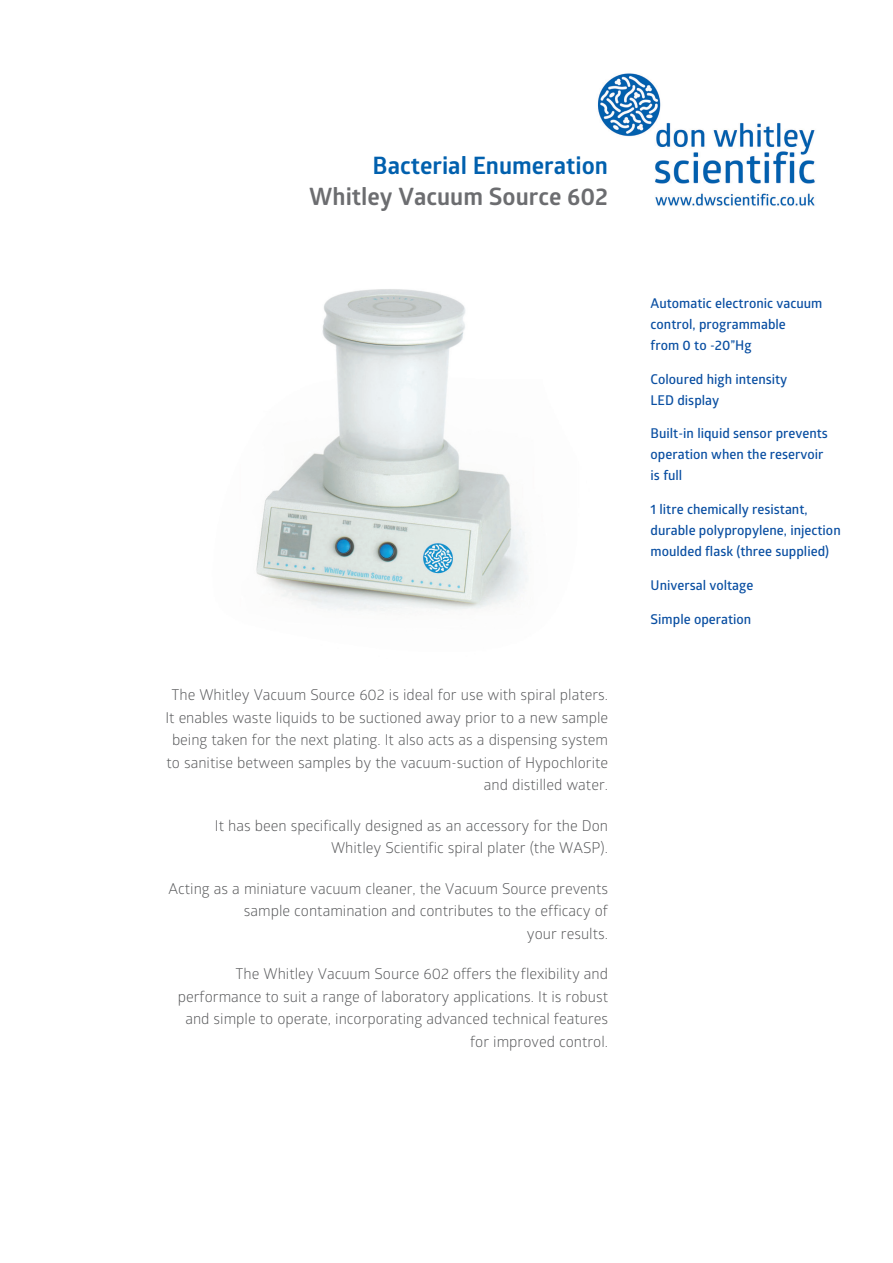
<style>
.page{position:relative;width:893px;height:1263px;background:#fff}
.page>*{position:absolute;margin:0;border:0;box-sizing:border-box;transform-origin:0 0}
.Product_Name{font:700 24px "Glober";color:#6c6d70}
.Product_Name-2{font:700 24px "Glober";color:#0160ae}
.Text_Right{font:15px/22.5px "Glober";color:#57585a;text-align:right}
.Margin_Text_Left{font:600 13.5px/21px "Glober";color:#0a4fa2}
</style>
<div class="page">
<img style="left:256px;top:289px;width:272px;height:322px">
<img style="left:598px;top:73px;width:217px;height:133px">
<p class="Product_Name-2" style="left:373px;top:148px;width:237px">Bacterial Enumeration</p>
<p class="Product_Name" style="left:309px;top:180px;width:300px">Whitley Vacuum Source 602</p>
<p class="Text_Right" style="left:165px;top:683px;width:444px">The Whitley Vacuum Source 602 is ideal for use with spiral platers.<br>It enables waste liquids to be suctioned away prior to a new sample being taken for the next plating. It also acts as a dispensing system to sanitise between samples by the vacuum-suction of Hypochlorite and distilled water.</p>
<p class="Text_Right" style="left:215px;top:813px;width:395px">It has been specifically designed as an accessory for the Don<br>Whitley Scientific spiral plater (the WASP).</p>
<p class="Text_Right" style="left:169px;top:876px;width:441px">Acting as a miniature vacuum cleaner, the Vacuum Source prevents sample contamination and contributes to the efficacy of<br>your results.</p>
<p class="Text_Right" style="left:178px;top:962px;width:432px">The Whitley Vacuum Source 602 offers the flexibility and performance to suit a range of laboratory applications. It is robust and simple to operate, incorporating advanced technical features for improved control.</p>
<p class="Margin_Text_Left" style="left:651px;top:292px;width:173px">Automatic electronic vacuum control, programmable<br>from 0 to -20”Hg</p>
<p class="Margin_Text_Left" style="left:651px;top:368px;width:138px">Coloured high intensity<br>LED display</p>
<p class="Margin_Text_Left" style="left:651px;top:423px;width:179px">Built-in liquid sensor prevents operation when the reservoir is full</p>
<p class="Margin_Text_Left" style="left:651px;top:498px;width:192px">1 litre chemically resistant, durable polypropylene, injection moulded flask (three supplied)</p>
<p class="Margin_Text_Left" style="left:651px;top:574px;width:104px">Universal voltage</p>
<p class="Margin_Text_Left" style="left:651px;top:608px;width:102px">Simple operation</p>
</div>
